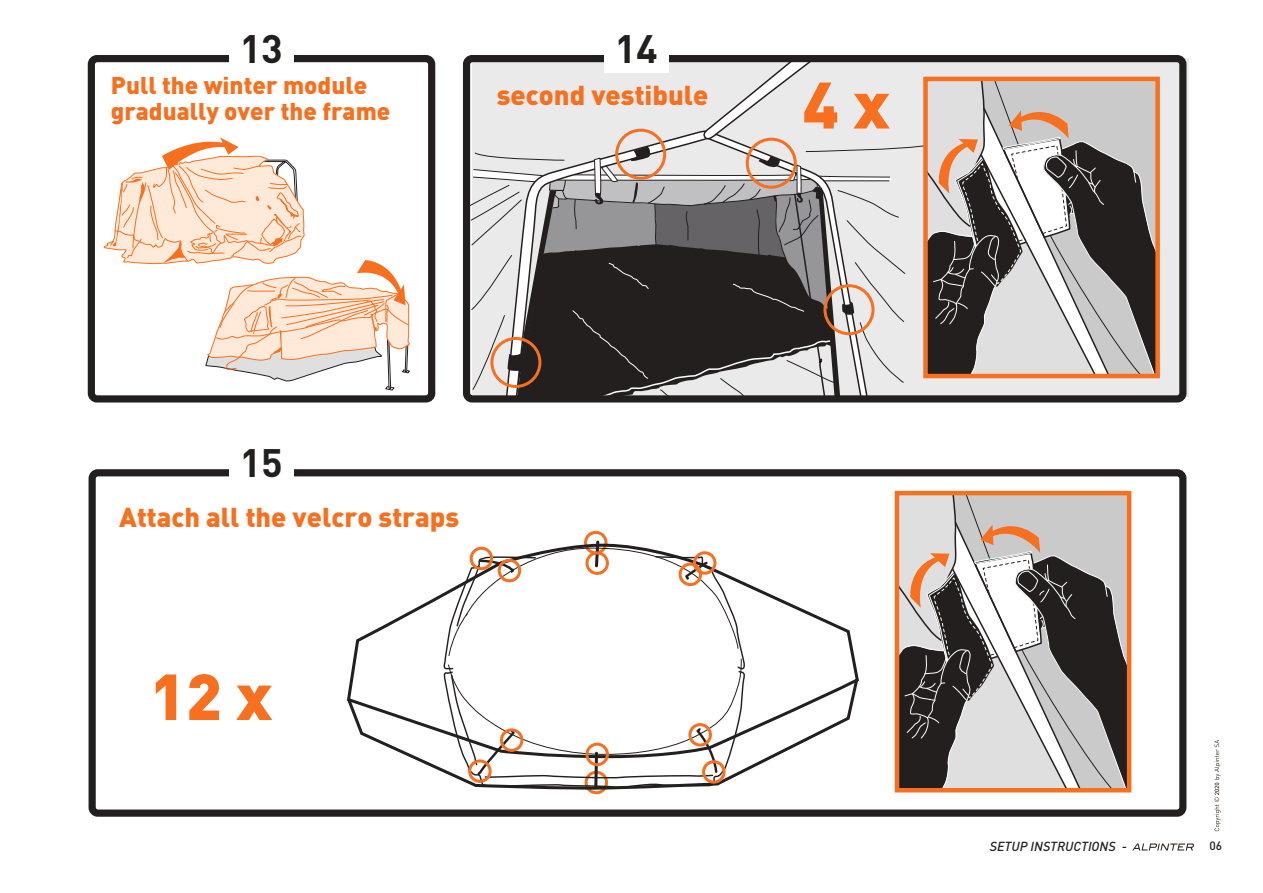
<style>
.page{position:relative;width:1263px;height:893px;background:#fff}
.page>*{position:absolute;margin:0;border:0;box-sizing:border-box;transform-origin:0 0}
.t1{font:900 64.65px "DIN";color:#f67020}
.t2{font:900 63.9px "DIN";color:#f67020}
.t3{font:700 39.3px "DIN";color:#241f1f}
.t4{font:900 27px "DIN";color:#f67020}
.t5{font:900 24px/26.7px "DIN";color:#f67020}
.t6{font:italic 500 12.9px "DIN";color:#241f1f}
.t7{font:500 12px "DIN";color:#241f1f}
</style>
<div class="page">
<svg style="left:103px;top:137px;width:307px;height:254px"></svg>
<div style="left:472px;top:58px;width:716px;height:339px;background:#ebeaea"></div>
<div style="left:584px;top:531px;width:23px;height:23px;border:3px solid #f67020;border-radius:50%"></div>
<div style="left:585px;top:771px;width:23px;height:23px;border:3px solid #f67020;border-radius:50%"></div>
<svg style="left:350px;top:583px;width:508px;height:93px"></svg>
<svg style="left:346px;top:676px;width:513px;height:96px"></svg>
<svg style="left:442px;top:539px;width:304px;height:251px"></svg>
<div style="left:585px;top:743px;width:24px;height:23px;border:3px solid #f67020;border-radius:50%"></div>
<div style="left:89px;top:469px;width:1097px;height:348px;border:7px solid #241f1f;border-radius:6px"></div>
<div style="left:229px;top:437px;width:65px;height:42px;background:#fff"></div>
<div style="left:463px;top:55px;width:723px;height:347px;border:7px solid #241f1f;border-radius:6px"></div>
<div style="left:604px;top:31px;width:65px;height:42px;background:#fff"></div>
<div style="left:88px;top:55px;width:347px;height:347px;border:7px solid #241f1f;border-radius:6px"></div>
<div style="left:229px;top:23px;width:65px;height:42px;background:#fff"></div>
<svg style="left:468px;top:58px;width:690px;height:345px"></svg>
<div style="left:923px;top:77px;width:237px;height:301px;border:5px solid #f67020"></div>
<svg style="left:901px;top:497px;width:224px;height:289px;background:#9e9a99"></svg>
<div style="left:895px;top:491px;width:236px;height:301px;border:5px solid #f67020"></div>
<svg style="left:1132px;top:843px;width:62px;height:7px"></svg>
<svg style="left:1214px;top:740px;width:6px;height:91px"></svg>
<h3 class="t3" style="left:240px;top:23px;width:45px">13</h3>
<h3 class="t3" style="left:615px;top:23px;width:45px">14</h3>
<p class="t4" style="left:497px;top:77px;width:213px">second vestibule</p>
<p class="t5" style="left:111px;top:70px;width:281px">Pull the winter module gradually over the frame</p>
<h1 class="t1" style="left:802px;top:62px;width:89px">4 x</h1>
<h3 class="t3" style="left:240px;top:437px;width:45px">15</h3>
<p class="t4" style="left:119px;top:499px;width:342px">Attach all the velcro straps</p>
<h2 class="t2" style="left:150px;top:654px;width:124px">12 x</h2>
<p class="t6" style="left:990px;top:838px;width:139px">SETUP INSTRUCTIONS -</p>
<p class="t7" style="left:1209px;top:838px;width:14px">06</p>
</div>
